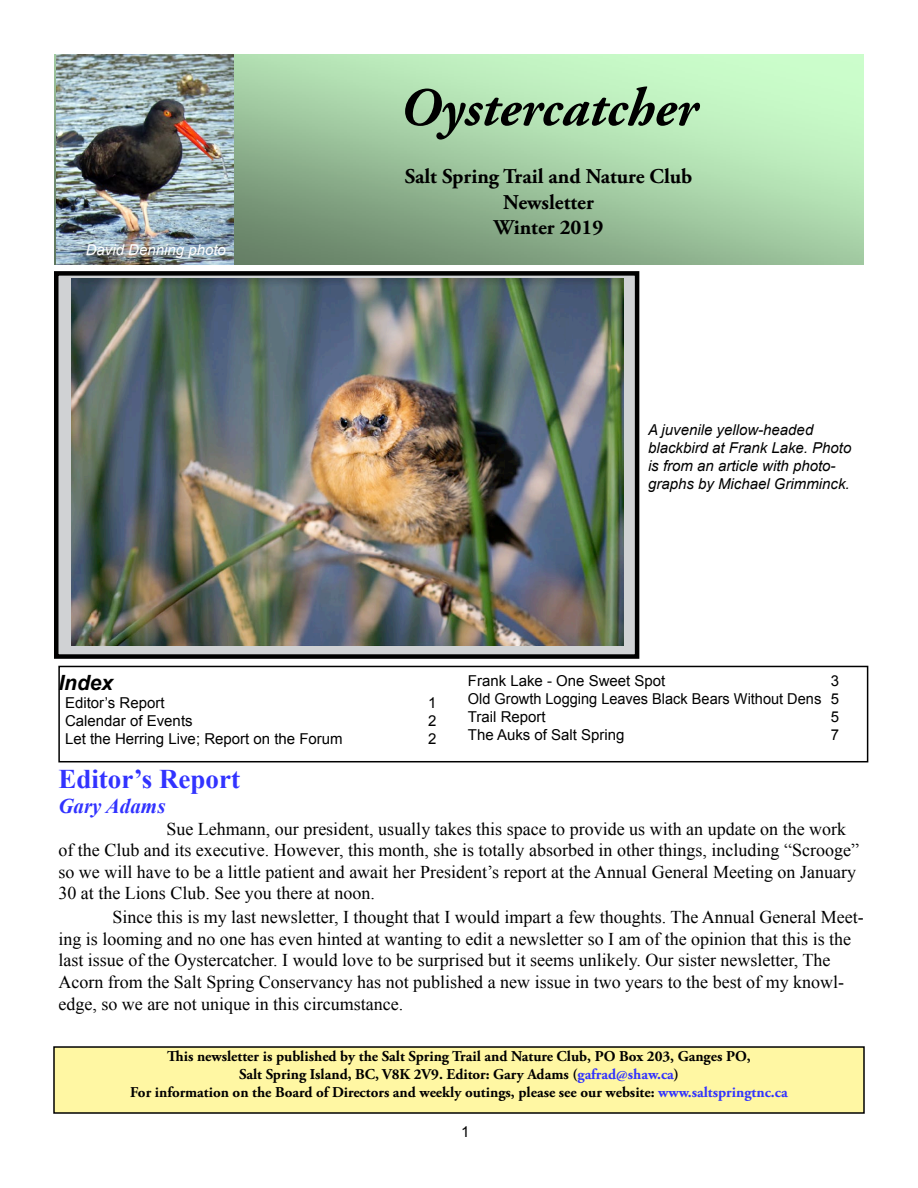
<style>
.page{position:relative;width:918px;height:1188px;background:#fff}
.page>*{position:absolute;margin:0;border:0;box-sizing:border-box;transform-origin:0 0}
.t1{font:italic 700 54px "Adobe Garamond Pro";color:#000}
.t2{font:700 27px "Times New Roman";color:#3233ff}
.t3{font:700 21px/25.2px "Adobe Garamond Pro";color:#000;text-align:center}
.t4{font:italic 700 21px "Times New Roman";color:#3233ff}
.t5{font:italic 700 21px "Arial";color:#000}
.t6{font:18px/21.6px "Times New Roman";color:#000}
.t7{font:700 15px/18px "Adobe Garamond Pro";color:#000;text-align:center}
.t8{font:15px/18px "Arial";color:#000;text-align:justify}
.t9{font:italic 15px/18px "Arial";color:#000}
.t10{font:italic 15px "Arial";color:#fff}
.s1{color:#3233ff}
</style>
<div class="page">
<img style="left:54px;top:54px;width:810px;height:210px">
<div style="left:54px;top:1047px;width:810px;height:66px;background:#fff7a3"></div>
<div style="left:53px;top:1046px;width:812px;height:68px;border:2px solid #000"></div>
<div style="left:56px;top:273px;width:581px;height:384px;background:#d0d2d4"></div>
<div style="left:54px;top:271px;width:585px;height:388px;border:4px solid #000"></div>
<div style="left:58px;top:666px;width:810px;height:96px;border:2px solid #000"></div>
<img style="left:56px;top:54px;width:177px;height:210px">
<img style="left:71px;top:279px;width:552px;height:367px">
<p class="t10" style="left:86px;top:240px;width:142px">David Denning photo</p>
<h1 class="t1" style="left:400px;top:77px;width:299px">Oystercatcher</h1>
<p class="t3" style="left:405px;top:164px;width:289px">Salt Spring Trail and Nature Club<br>Newsletter<br>Winter 2019</p>
<p class="t9" style="left:648px;top:421px;width:205px">A juvenile yellow-headed blackbird at Frank Lake. Photo is from an article with photo&shy;graphs by Michael Grimminck.</p>
<p class="t8" style="left:468px;top:672px;width:199px">Frank Lake - One Sweet Spot</p>
<p class="t8" style="left:468px;top:672px;width:373px;text-indent:363px">3<br>Old Growth Logging Leaves Black Bears Without Dens 5<br>Trail Report</p>
<p class="t5" style="left:58px;top:669px;width:56px">Index</p>
<p class="t8" style="left:65px;top:694px;width:101px">Editor’s Report</p>
<p class="t8" style="left:428px;top:694px;width:10px">1</p>
<p class="t8" style="left:65px;top:712px;width:129px">Calendar of Events</p>
<p class="t8" style="left:428px;top:712px;width:10px">2</p>
<p class="t8" style="left:65px;top:730px;width:279px">Let the Herring Live; Report on the Forum</p>
<p class="t8" style="left:428px;top:730px;width:10px">2</p>
<h2 class="t2" style="left:58px;top:760px;width:183px">Editor’s Report</h2>
<p class="t4" style="left:58px;top:791px;width:109px">Gary Adams</p>
<p class="t6" style="left:58px;top:817px;width:802px;text-indent:108px">Sue Lehmann, our president, usually takes this space to provide us with an update on the work of the Club and its executive. However, this month, she is totally absorbed in other things, including “Scrooge” so we will have to be a little patient and await her President’s report at the Annual General Meeting on January 30 at the Lions Club. See you there at noon.</p>
<p class="t6" style="left:58px;top:906px;width:807px;text-indent:54px">Since this is my last newsletter, I thought that I would impart a few thoughts. The Annual General Meet&shy;ing is looming and no one has even hinted at wanting to edit a newsletter so I am of the opinion that this is the last issue of the Oystercatcher. I would love to be surprised but it seems unlikely. Our sister newsletter, The Acorn from the Salt Spring Conservancy has not published a new issue in two years to the best of my knowl&shy;edge, so we are not unique in this circumstance.</p>
<p class="t8" style="left:831px;top:708px;width:10px">5</p>
<p class="t8" style="left:468px;top:726px;width:158px">The Auks of Salt Spring</p>
<p class="t8" style="left:831px;top:726px;width:10px">7</p>
<p class="t7" style="left:130px;top:1047px;width:659px">This newsletter is published by the Salt Spring Trail and Nature Club, PO Box 203, Ganges PO,<br>Salt Spring Island, BC, V8K 2V9. Editor: Gary Adams (<span class="s1">gafrad@shaw.ca</span>)<br>For information on the Board of Directors and weekly outings, please see our website: <span class="s1">www.saltspringtnc.ca</span></p>
<p class="t8" style="left:461px;top:1123px;width:10px">1</p>
</div>
